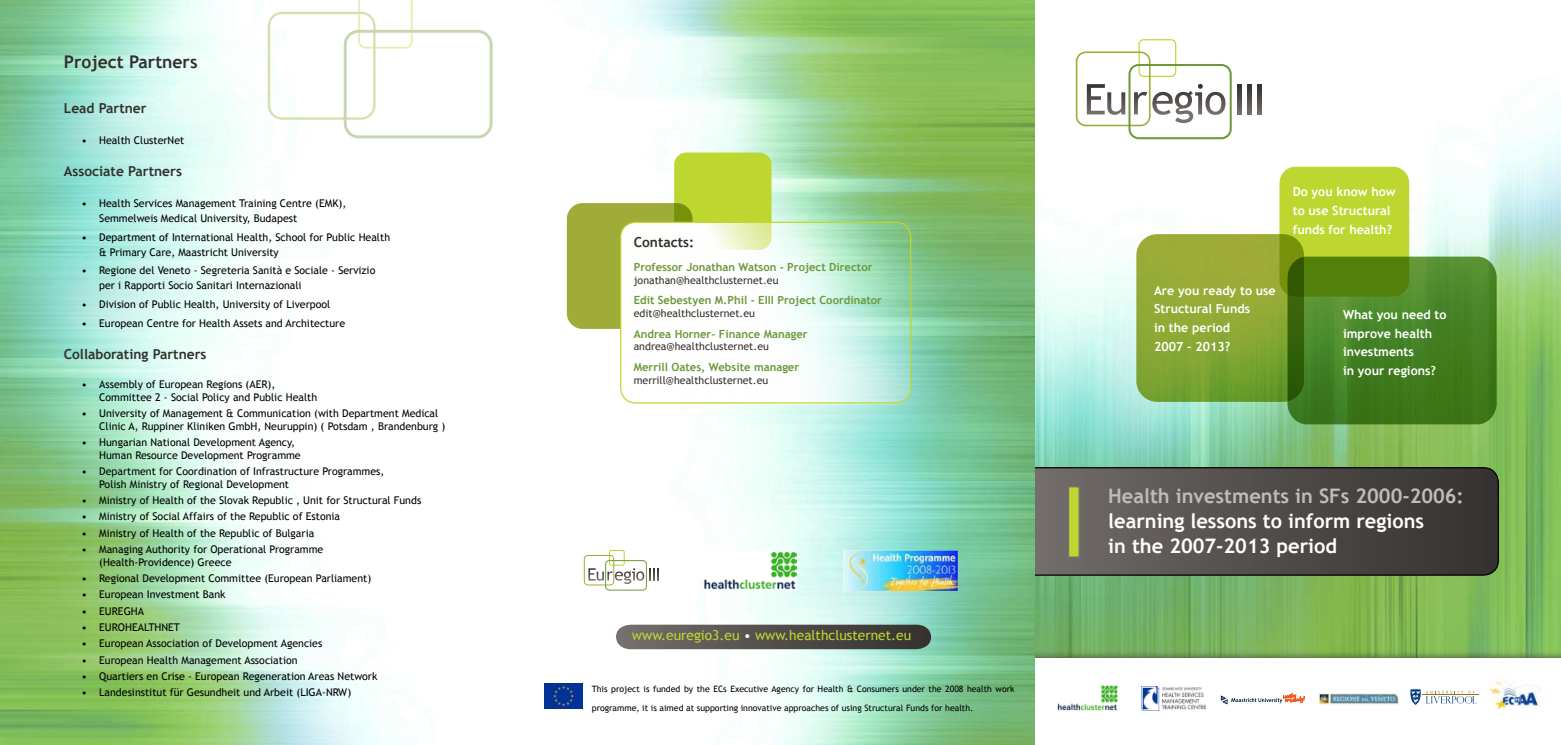
<style>
.page{position:relative;width:1561px;height:745px;background:#fff}
.page>*{position:absolute;margin:0;border:0;box-sizing:border-box;transform-origin:0 0}
.t1{font:700 20px/25px "Trebuchet MS";color:#fff}
.t2{font:700 20px "Trebuchet MS";color:#bcbdc0}
.t3{font:700 17.5px "Trebuchet MS";color:#33312f}
.t4{font:700 13.75px "Trebuchet MS";color:#33312f}
.t5{font:13.75px "Trebuchet MS";color:#bed730}
.t6{font:700 12.5px/18.8px "Trebuchet MS";color:#fff}
.t7{font:700 11.25px "Trebuchet MS";color:#6d993b}
.t8{font:10.62px/12.8px "Trebuchet MS";color:#000}
.t9{font:10.62px "Trebuchet MS";color:#33312f}
.t10{font:8.75px/18.8px "Trebuchet MS";color:#000}
.s1{color:#fff}
</style>
<div class="page">
<img style="left:1035px;top:61px;width:526px;height:588px">
<div style="left:1017px;top:649px;width:544px;height:95px;background:#33312f;opacity:.75"></div>
<div style="left:1025px;top:657px;width:536px;height:87px;background:#fff"></div>
<svg style="left:1035px;top:467px;width:463px;height:107px;background:#514d4b"></svg>
<div style="left:1017px;top:467px;width:482px;height:108px;border:1px solid #000;border-radius:15px"></div>
<img style="left:566px;top:0;width:469px;height:481px">
<img style="left:0;top:259px;width:401px;height:485px">
<img style="left:547px;top:481px;width:488px;height:263px">
<img style="left:0;top:0;width:452px;height:259px">
<svg style="left:358px;top:0;width:55px;height:49px"></svg>
<div style="left:268px;top:12px;width:108px;height:108px;border:2px solid #a0ac38;border-radius:13px"></div>
<div style="left:344px;top:30px;width:149px;height:108px;border:3px solid #6d993b;border-radius:13px"></div>
<div style="left:1138px;top:39px;width:38px;height:38px;border:1px solid #bed730;border-radius:5px"></div>
<div style="left:1076px;top:51px;width:74px;height:75px;border:2px solid #a0ac38;border-radius:9px"></div>
<div style="left:1128px;top:64px;width:104px;height:75px;border:2px solid #6d993b;border-radius:9px"></div>
<svg style="left:1087px;top:84px;width:38px;height:31px"></svg>
<svg style="left:1134px;top:84px;width:91px;height:39px"></svg>
<svg style="left:1237px;top:84px;width:4px;height:30px"></svg>
<svg style="left:1247px;top:84px;width:4px;height:30px"></svg>
<svg style="left:1257px;top:84px;width:4px;height:30px"></svg>
<div style="left:1068px;top:486px;width:12px;height:71px;background:#bed730;border:1px solid #78716f"></div>
<img style="left:1141px;top:686px;width:64px;height:24px">
<img style="left:1320px;top:693px;width:78px;height:10px">
<svg style="left:1221px;top:693px;width:84px;height:11px"></svg>
<div style="left:1279px;top:167px;width:130px;height:129px;background:#bed730;border-radius:16px"></div>
<div style="left:674px;top:152px;width:97px;height:98px;background:#bed730;border-radius:12px"></div>
<svg style="left:1136px;top:234px;width:168px;height:167px;background:#8ba733"></svg>
<div style="left:567px;top:203px;width:125px;height:126px;background:#a0ac38;border-radius:16px"></div>
<svg style="left:1287px;top:256px;width:209px;height:168px;background:#467f20"></svg>
<img style="left:1058px;top:685px;width:59px;height:24px">
<hr style="left:1422px;top:694px;width:56px;height:1px;background:#9f7012">
<svg style="left:1410px;top:689px;width:66px;height:15px"></svg>
<img style="left:1489px;top:681px;width:51px;height:28px">
<svg style="left:616px;top:624px;width:315px;height:24px;background:#595653"></svg>
<img style="left:843px;top:550px;width:114px;height:40px">
<div style="left:609px;top:550px;width:15px;height:15px;border:1px solid #bed730;border-radius:2px"></div>
<div style="left:584px;top:554px;width:30px;height:31px;border:1px solid #a0ac38;border-radius:4px"></div>
<div style="left:605px;top:560px;width:42px;height:30px;border:1px solid #6d993b;border-radius:4px"></div>
<svg style="left:588px;top:568px;width:71px;height:15px"></svg>
<img style="left:703px;top:551px;width:94px;height:38px">
<svg style="left:621px;top:222px;width:290px;height:182px"></svg>
<div style="left:620px;top:221px;width:291px;height:182px;border:1px solid #bed730;border-radius:15px"></div>
<img style="left:545px;top:683px;width:37px;height:25px">
<h2 class="t3" style="left:64px;top:51px;width:135px">Project Partners</h2>
<p class="t4" style="left:64px;top:99px;width:84px">Lead Partner</p>
<p class="t8" style="left:82px;top:134px;width:104px">• Health ClusterNet</p>
<p class="t4" style="left:64px;top:163px;width:120px">Associate Partners</p>
<p class="t8" style="left:99px;top:196px;width:249px;line-height:15px;text-indent:-18px">• Health Services Management Training Centre (EMK),<br>Semmelweis Medical University, Budapest</p>
<p class="t8" style="left:99px;top:229px;width:292px;line-height:15px;text-indent:-18px">• Department of International Health, School for Public Health &amp; Primary Care, Maastricht University</p>
<p class="t8" style="left:99px;top:263px;width:278px;line-height:15px;text-indent:-18px">• Regione del Veneto - Segreteria Sanità e Sociale - Servizio per i Rapporti Socio Sanitari Internazionali</p>
<p class="t8" style="left:82px;top:298px;width:250px">• Division of Public Health, University of Liverpool</p>
<p class="t8" style="left:82px;top:316px;width:265px">• European Centre for Health Assets and Architecture</p>
<p class="t4" style="left:64px;top:345px;width:144px">Collaborating Partners</p>
<p class="t8" style="left:99px;top:377px;width:220px;text-indent:-18px">• Assembly of European Regions (AER),<br>Committee 2 - Social Policy and Public Health</p>
<p class="t8" style="left:99px;top:406px;width:348px;text-indent:-18px">• University of Management &amp; Communication (with Department Medical<br>Clinic A, Ruppiner Kliniken GmbH, Neuruppin) ( Potsdam , Brandenburg )</p>
<p class="t8" style="left:99px;top:435px;width:203px;text-indent:-18px">• Hungarian National Development Agency,<br>Human Resource Development Programme</p>
<p class="t8" style="left:99px;top:464px;width:287px;text-indent:-18px">• Department for Coordination of Infrastructure Programmes,<br>Polish Ministry of Regional Development</p>
<p class="t8" style="left:81px;top:493px;width:341px">• Ministry of Health of the Slovak Republic , Unit for Structural Funds</p>
<p class="t8" style="left:81px;top:510px;width:260px">• Ministry of Social Affairs of the Republic of Estonia</p>
<p class="t8" style="left:81px;top:526px;width:234px">• Ministry of Health of the Republic of Bulgaria</p>
<p class="t8" style="left:99px;top:542px;width:226px;text-indent:-18px">• Managing Authority for Operational Programme (Health-Providence) Greece</p>
<p class="t8" style="left:81px;top:571px;width:291px">• Regional Development Committee (European Parliament)</p>
<p class="t8" style="left:81px;top:588px;width:146px">• European Investment Bank</p>
<p class="t8" style="left:81px;top:604px;width:64px">• EUREGHA</p>
<p class="t8" style="left:81px;top:620px;width:100px">• EUROHEALTHNET</p>
<p class="t8" style="left:81px;top:637px;width:242px">• European Association of Development Agencies</p>
<p class="t8" style="left:81px;top:653px;width:218px">• European Health Management Association</p>
<p class="t8" style="left:81px;top:669px;width:297px">• Quartiers en Crise - European Regeneration Areas Network</p>
<p class="t8" style="left:81px;top:685px;width:271px">• Landesinstitut für Gesundheit und Arbeit (LIGA-NRW)</p>
<p class="t10" style="left:592px;top:679px;width:424px">This project is funded by the ECs Executive Agency for Health &amp; Consumers under the 2008 health work programme, it is aimed at supporting innovative approaches of using Structural Funds for health.</p>
<p class="t4" style="left:634px;top:233px;width:62px">Contacts:</p>
<p class="t7" style="left:634px;top:259px;width:240px">Professor Jonathan Watson - Project Director</p>
<p class="t9" style="left:634px;top:273px;width:146px">jonathan@healthclusternet.eu</p>
<p class="t7" style="left:634px;top:293px;width:250px">Edit Sebestyen M.Phil - EIII Project Coordinator</p>
<p class="t9" style="left:634px;top:307px;width:123px">edit@healthclusternet.eu</p>
<p class="t7" style="left:634px;top:326px;width:175px">Andrea Horner- Finance Manager</p>
<p class="t9" style="left:634px;top:340px;width:137px">andrea@healthclusternet.eu</p>
<p class="t7" style="left:634px;top:359px;width:167px">Merrill Oates, Website manager</p>
<p class="t9" style="left:634px;top:373px;width:136px">merrill@healthclusternet.eu</p>
<p class="t5" style="left:632px;top:626px;width:281px">www.euregio3.eu <span class="s1">•</span> www.healthclusternet.eu</p>
<p class="t6" style="left:1293px;top:182px;width:104px">Do you know how to use Structural funds for health?</p>
<p class="t6" style="left:1154px;top:280px;width:123px">Are you ready to use<br>Structural Funds<br>in the period<br>2007 - 2013?</p>
<p class="t6" style="left:1343px;top:305px;width:105px">What you need to improve health investments<br>in your regions?</p>
<h1 class="t2" style="left:1108px;top:483px;width:357px">Health investments in SFs 2000-2006:</h1>
<h1 class="t1" style="left:1108px;top:508px;width:317px">learning lessons to inform regions in the 2007-2013 period</h1>
</div>
